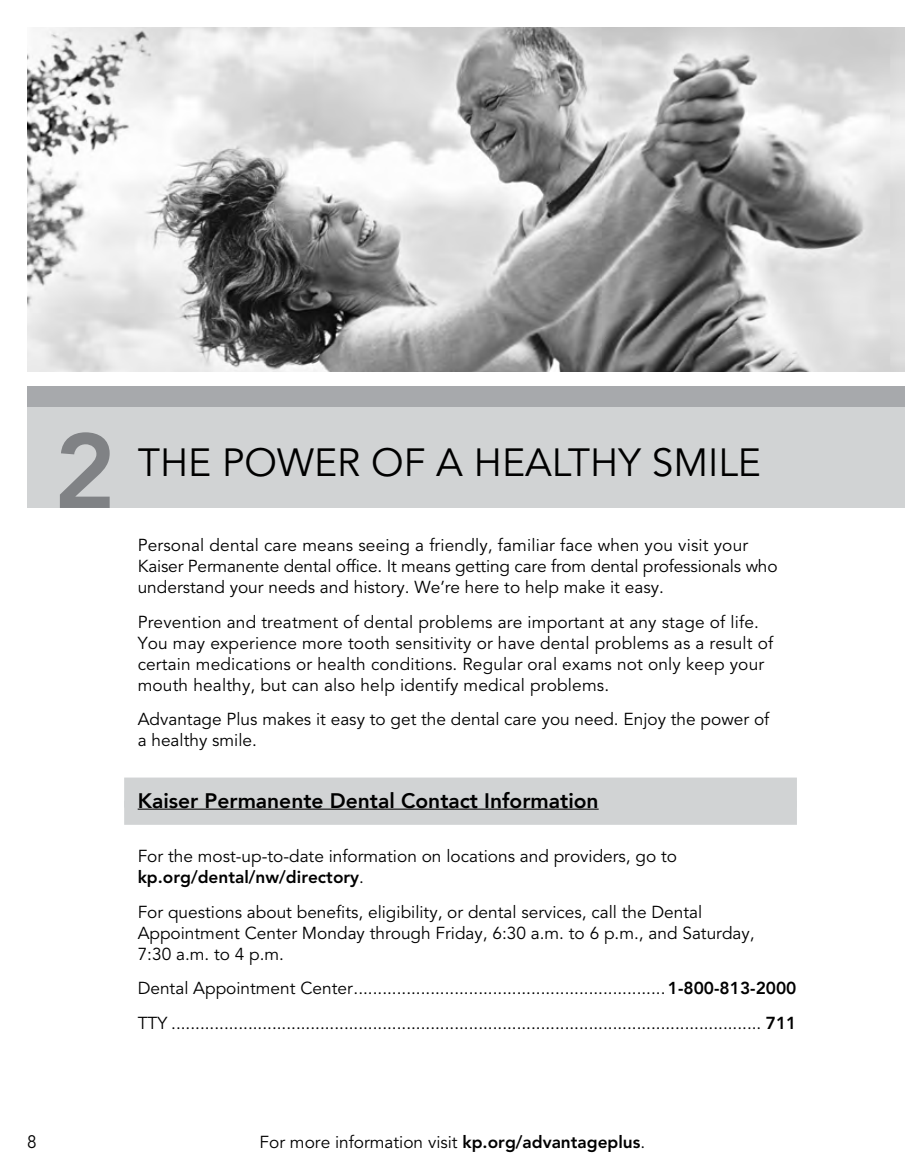
<style>
.page{position:relative;width:905px;height:1175px;background:#fff}
.page>*{position:absolute;margin:0;border:0;box-sizing:border-box;transform-origin:0 0}
.t1{font:800 105px "Avenir LT Std";color:#808285}
.t2{font:39px "Avenir LT Std";color:#000}
.t3{font:800 21px "Avenir";color:#000}
.t4{font:18px "Avenir LT Std";color:#000;scale:.95 1}
.t5{font:17.25px/21px "Avenir LT Std";color:#000}
.s1{font-weight:800}
.s2{font-family:"Avenir";font-weight:800}
</style>
<div class="page">
<div style="left:27px;top:406px;width:877px;height:102px;background:#d1d3d4"></div>
<div style="left:27px;top:386px;width:877px;height:20px;background:#a7a9ac"></div>
<img style="left:27px;top:27px;width:877px;height:344px">
<div style="left:124px;top:777px;width:672px;height:30px;background:#d1d3d4"></div>
<div style="left:124px;top:800px;width:672px;height:24px;background:#d1d3d4"></div>
<hr style="left:138px;top:808px;width:460px;height:1px;background:#000">
<h1 class="t1" style="left:54px;top:409px;width:64px">2</h1>
<h2 class="t2" style="left:138px;top:440px;width:625px">THE POWER OF A HEALTHY SMILE</h2>
<p class="t5" style="left:138px;top:535px;width:641px">Personal dental care means seeing a friendly, familiar face when you visit your<br>Kaiser Permanente dental office. It means getting care from dental professionals who understand your needs and history. We’re here to help make it easy.</p>
<p class="t5" style="left:138px;top:611px;width:637px">Prevention and treatment of dental problems are important at any stage of life.<br>You may experience more tooth sensitivity or have dental problems as a result of certain medications or health conditions. Regular oral exams not only keep your mouth healthy, but can also help identify medical problems.</p>
<p class="t5" style="left:138px;top:709px;width:633px">Advantage Plus makes it easy to get the dental care you need. Enjoy the power of a healthy smile.</p>
<p class="t3" style="left:138px;top:784px;width:462px">Kaiser Permanente Dental Contact Information</p>
<p class="t5" style="left:138px;top:846px;width:541px">For the most-up-to-date information on locations and providers, go to <span class="s1">kp.org/dental/nw/directory</span>.</p>
<p class="t5" style="left:138px;top:902px;width:618px">For questions about benefits, eligibility, or dental services, call the Dental<br>Appointment Center Monday through Friday, 6:30 a.m. to 6 p.m., and Saturday,<br>7:30 a.m. to 4 p.m.</p>
<p class="t5" style="left:138px;top:971px;width:660px;line-height:34.5px">Dental Appointment Center.................................................................<span class="s2">1-800-813-2000<br></span>TTY ........................................................................................................................... <span class="s1">711</span></p>
<p class="t4" style="left:27px;top:1131px;width:12px">8</p>
<p class="t5" style="left:259px;top:1131px;width:387px">For more information visit <span class="s1">kp.org/advantageplus</span>.</p>
</div>
